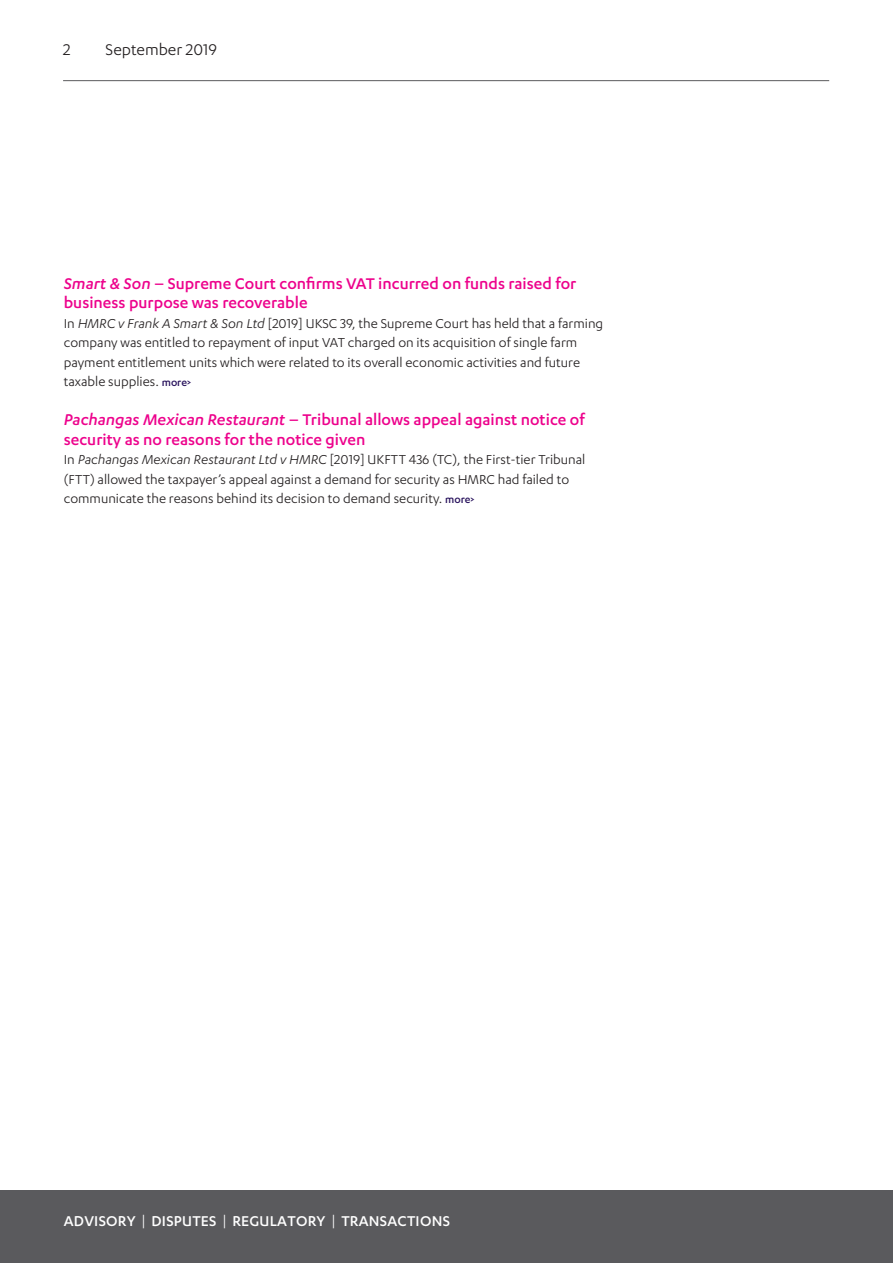
<style>
.page{position:relative;width:893px;height:1263px;background:#fff}
.page>*{position:absolute;margin:0;border:0;box-sizing:border-box;transform-origin:0 0}
.Heading_2__pink{font:500 18px/19.5px "Karbon";color:#ed028c}
.t1{font:18px "Karbon";color:#231f20}
.t2{font:500 16.5px "Karbon";letter-spacing:.015em;color:#fff}
.Body{font:15px/19.5px "Karbon";color:#231f20}
.s1{font-style:italic}
.s2{font-weight:500;font-size:12px;color:#29135d}
.s3{font-weight:400}
</style>
<div class="page">
<div style="left:0;top:1191px;width:893px;height:72px;background:#5a5a5d"></div>
<hr style="left:63px;top:80px;width:766px;height:1px;background:#5a5a5d">
<p class="t1" style="left:63px;top:39px;width:9px">2</p>
<p class="t1" style="left:106px;top:39px;width:113px">September 2019</p>
<p class="Heading_2__pink" style="left:64px;top:273px;width:514px"><span class="s1">Smart &amp; Son</span> – Supreme Court confirms VAT incurred on funds raised for business purpose was recoverable</p>
<p class="Body" style="left:64px;top:313px;width:541px">In <span class="s1">HMRC v Frank A Smart &amp; Son Ltd</span> [2019] UKSC 39, the Supreme Court has held that a farming company was entitled to repayment of input VAT charged on its acquisition of single farm payment entitlement units which were related to its overall economic activities and future taxable supplies. <span class="s2">more&gt;</span></p>
<p class="Heading_2__pink" style="left:64px;top:409px;width:522px"><span class="s1">Pachangas Mexican Restaurant</span> – Tribunal allows appeal against notice of security as no reasons for the notice given</p>
<p class="Body" style="left:64px;top:449px;width:523px">In <span class="s1">Pachangas Mexican Restaurant Ltd v HMRC</span> [2019] UKFTT 436 (TC), the First-tier Tribunal (FTT) allowed the taxpayer’s appeal against a demand for security as HMRC had failed to communicate the reasons behind its decision to demand security. <span class="s2">more&gt;</span></p>
<p class="t2" style="left:64px;top:1212px;width:388px">ADVISORY <span class="s3">|</span> DISPUTES <span class="s3">|</span> REGULATORY <span class="s3">|</span> TRANSACTIONS</p>
</div>
